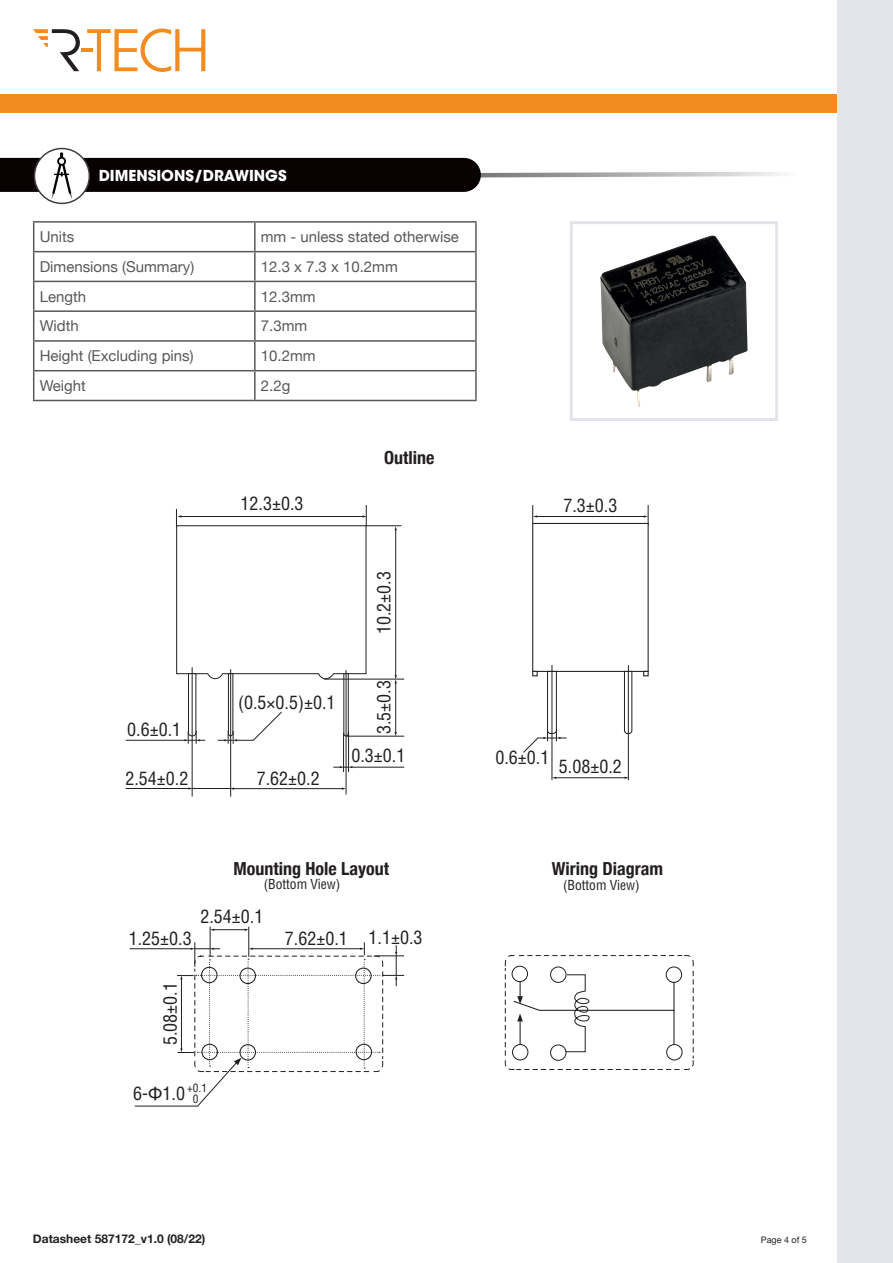
<style>
.page{position:relative;width:893px;height:1263px;background:#fff}
.page>*{position:absolute;margin:0;border:0;box-sizing:border-box;transform-origin:0 0}
.t1{font:condensed 18px "Helvetica LT Std";color:#231f20}
.t2{font:700 condensed 18px "Helvetica Neue";color:#231f20}
.t3{font:15px "Helvetica Neue";color:#57585a}
.t4{font:700 15px "ITC Avant Garde Std";color:#fff}
.t5{font:condensed 13.5px "Helvetica LT Std";color:#231f20}
.t6{font:700 12px "Helvetica Neue";color:#231f20}
.t7{font:condensed 11.25px "Helvetica LT Std";color:#231f20}
.t8{font:9px "Helvetica Neue";color:#231f20}
.s1{font-family:"Arial";font-stretch:normal}
</style>
<div class="page">
<div style="left:0;top:94px;width:838px;height:18px;background:#f28b20"></div>
<div style="left:838px;top:0;width:55px;height:1263px;background:#e2e4e9"></div>
<svg style="left:33px;top:29px;width:47px;height:42px"></svg>
<svg style="left:87px;top:29px;width:118px;height:43px"></svg>
<hr style="left:82px;top:48px;width:11px;height:4px;background:#f28b20">
<hr style="left:126px;top:740px;width:59px;height:1px;background:#231f20">
<hr style="left:126px;top:788px;width:63px;height:1px;background:#231f20">
<hr style="left:233px;top:788px;width:110px;height:1px;background:#231f20">
<hr style="left:395px;top:530px;width:1px;height:146px;background:#231f20">
<hr style="left:366px;top:525px;width:35px;height:1px;background:#231f20">
<hr style="left:192px;top:668px;width:1px;height:128px;background:#231f20">
<hr style="left:230px;top:670px;width:1px;height:126px;background:#231f20">
<hr style="left:346px;top:671px;width:1px;height:123px;background:#231f20">
<hr style="left:193px;top:788px;width:37px;height:1px;background:#231f20">
<hr style="left:325px;top:679px;width:79px;height:1px;background:#231f20">
<hr style="left:346px;top:736px;width:58px;height:1px;background:#231f20">
<hr style="left:395px;top:683px;width:1px;height:50px;background:#231f20">
<svg style="left:395px;top:675px;width:2px;height:8px"></svg>
<hr style="left:536px;top:516px;width:108px;height:1px;background:#231f20">
<svg style="left:176px;top:505px;width:191px;height:238px"></svg>
<svg style="left:532px;top:505px;width:5px;height:18px"></svg>
<svg style="left:644px;top:505px;width:5px;height:18px"></svg>
<div style="left:532px;top:523px;width:117px;height:149px;border:1px solid #231f20"></div>
<svg style="left:643px;top:671px;width:6px;height:5px"></svg>
<svg style="left:624px;top:671px;width:9px;height:63px"></svg>
<hr style="left:552px;top:665px;width:1px;height:115px;background:#231f20">
<hr style="left:628px;top:665px;width:1px;height:115px;background:#231f20">
<svg style="left:523px;top:671px;width:43px;height:81px"></svg>
<hr style="left:555px;top:777px;width:70px;height:1px;background:#231f20">
<hr style="left:130px;top:948px;width:61px;height:1px;background:#231f20">
<hr style="left:343px;top:733px;width:1px;height:38px;background:#231f20">
<hr style="left:352px;top:767px;width:52px;height:1px;background:#231f20">
<hr style="left:348px;top:732px;width:1px;height:39px;background:#231f20">
<svg style="left:334px;top:766px;width:18px;height:2px"></svg>
<svg style="left:135px;top:927px;width:269px;height:179px"></svg>
<svg style="left:505px;top:955px;width:189px;height:115px"></svg>
<svg style="left:34px;top:149px;width:55px;height:54px"></svg>
<svg style="left:0;top:152px;width:780px;height:47px"></svg>
<div style="left:34px;top:148px;width:56px;height:56px;border:2px solid #403d3d;border-radius:50%"></div>
<img style="left:600px;top:235px;width:148px;height:172px">
<div style="left:570px;top:221px;width:208px;height:200px;border:3px solid #e2e4e9"></div>
<hr style="left:33px;top:221px;width:222px;height:2px;background:#57585a">
<hr style="left:255px;top:221px;width:222px;height:2px;background:#57585a">
<hr style="left:254px;top:223px;width:2px;height:28px;background:#57585a">
<hr style="left:475px;top:223px;width:2px;height:28px;background:#57585a">
<hr style="left:254px;top:252px;width:2px;height:29px;background:#57585a">
<hr style="left:475px;top:252px;width:2px;height:29px;background:#57585a">
<hr style="left:254px;top:282px;width:2px;height:28px;background:#57585a">
<hr style="left:475px;top:282px;width:2px;height:28px;background:#57585a">
<hr style="left:254px;top:312px;width:2px;height:28px;background:#57585a">
<hr style="left:475px;top:312px;width:2px;height:28px;background:#57585a">
<hr style="left:254px;top:342px;width:2px;height:28px;background:#57585a">
<hr style="left:475px;top:342px;width:2px;height:28px;background:#57585a">
<svg style="left:33px;top:223px;width:1px;height:177px"></svg>
<hr style="left:254px;top:371px;width:2px;height:29px;background:#57585a">
<hr style="left:475px;top:371px;width:2px;height:29px;background:#57585a">
<hr style="left:33px;top:251px;width:222px;height:1px;background:#57585a">
<hr style="left:255px;top:251px;width:222px;height:1px;background:#57585a">
<hr style="left:33px;top:281px;width:222px;height:1px;background:#57585a">
<hr style="left:255px;top:281px;width:222px;height:1px;background:#57585a">
<hr style="left:33px;top:310px;width:222px;height:2px;background:#57585a">
<hr style="left:255px;top:310px;width:222px;height:2px;background:#57585a">
<hr style="left:33px;top:340px;width:222px;height:2px;background:#57585a">
<hr style="left:255px;top:340px;width:222px;height:2px;background:#57585a">
<hr style="left:33px;top:370px;width:222px;height:1px;background:#57585a">
<hr style="left:255px;top:370px;width:222px;height:1px;background:#57585a">
<hr style="left:33px;top:400px;width:222px;height:1px;background:#57585a">
<hr style="left:255px;top:400px;width:222px;height:1px;background:#57585a">
<p class="t4" style="left:99px;top:166px;width:189px">DIMENSIONS/DRAWINGS</p>
<p class="t3" style="left:40px;top:226px;width:36px">Units</p>
<p class="t3" style="left:261px;top:226px;width:200px">mm - unless stated otherwise</p>
<p class="t3" style="left:40px;top:256px;width:156px">Dimensions (Summary)</p>
<p class="t3" style="left:261px;top:256px;width:139px">12.3 x 7.3 x 10.2mm</p>
<p class="t3" style="left:40px;top:285px;width:48px">Length</p>
<p class="t3" style="left:261px;top:285px;width:56px">12.3mm</p>
<p class="t3" style="left:40px;top:315px;width:41px">Width</p>
<p class="t3" style="left:261px;top:315px;width:48px">7.3mm</p>
<p class="t3" style="left:40px;top:345px;width:155px">Height (Excluding pins)</p>
<p class="t3" style="left:261px;top:345px;width:56px">10.2mm</p>
<p class="t3" style="left:40px;top:375px;width:48px">Weight</p>
<p class="t3" style="left:261px;top:375px;width:31px">2.2g</p>
<p class="t1" style="left:241px;top:492px;width:64px">12.3±0.3</p>
<p class="t2" style="left:384px;top:442px;width:52px">Outline</p>
<p class="t1" style="left:238px;top:691px;width:99px">(0.5×0.5)±0.1</p>
<p class="t1" style="left:127px;top:718px;width:55px">0.6±0.1</p>
<p class="t1" style="left:125px;top:767px;width:64px">2.54±0.2</p>
<p class="t1" style="left:257px;top:767px;width:64px">7.62±0.2</p>
<p class="t1" style="left:373px;top:634px;width:64px;rotate:-90deg">10.2±0.3</p>
<p class="t1" style="left:373px;top:734px;width:55px;rotate:-90deg">3.5±0.3</p>
<p class="t1" style="left:351px;top:744px;width:56px">0.3±0.1</p>
<p class="t2" style="left:233px;top:853px;width:157px">Mounting Hole Layout</p>
<p class="t5" style="left:264px;top:876px;width:78px">(Bottom View)</p>
<p class="t1" style="left:129px;top:927px;width:64px">1.25±0.3</p>
<p class="t1" style="left:200px;top:905px;width:64px">2.54±0.1</p>
<p class="t1" style="left:159px;top:1045px;width:64px;rotate:-90deg">5.08±0.1</p>
<p class="t1" style="left:133px;top:1082px;width:75px">6-<span class="s1">Φ</span>1.0 <sup>+0.1</sup></p>
<p class="t7" style="left:193px;top:1092px;width:7px">0</p>
<p class="t1" style="left:285px;top:927px;width:64px">7.62±0.1</p>
<p class="t1" style="left:369px;top:926px;width:55px">1.1±0.3</p>
<p class="t1" style="left:563px;top:494px;width:55px">7.3±0.3</p>
<p class="t1" style="left:495px;top:746px;width:55px">0.6±0.1</p>
<p class="t1" style="left:559px;top:756px;width:64px">5.08±0.2</p>
<p class="t2" style="left:552px;top:853px;width:113px">Wiring Diagram</p>
<p class="t5" style="left:563px;top:877px;width:78px">(Bottom View)</p>
<p class="t6" style="left:33px;top:1229px;width:174px">Datasheet 587172_v1.0 (08/22)</p>
<p class="t8" style="left:761px;top:1233px;width:48px">Page 4 of 5</p>
</div>
